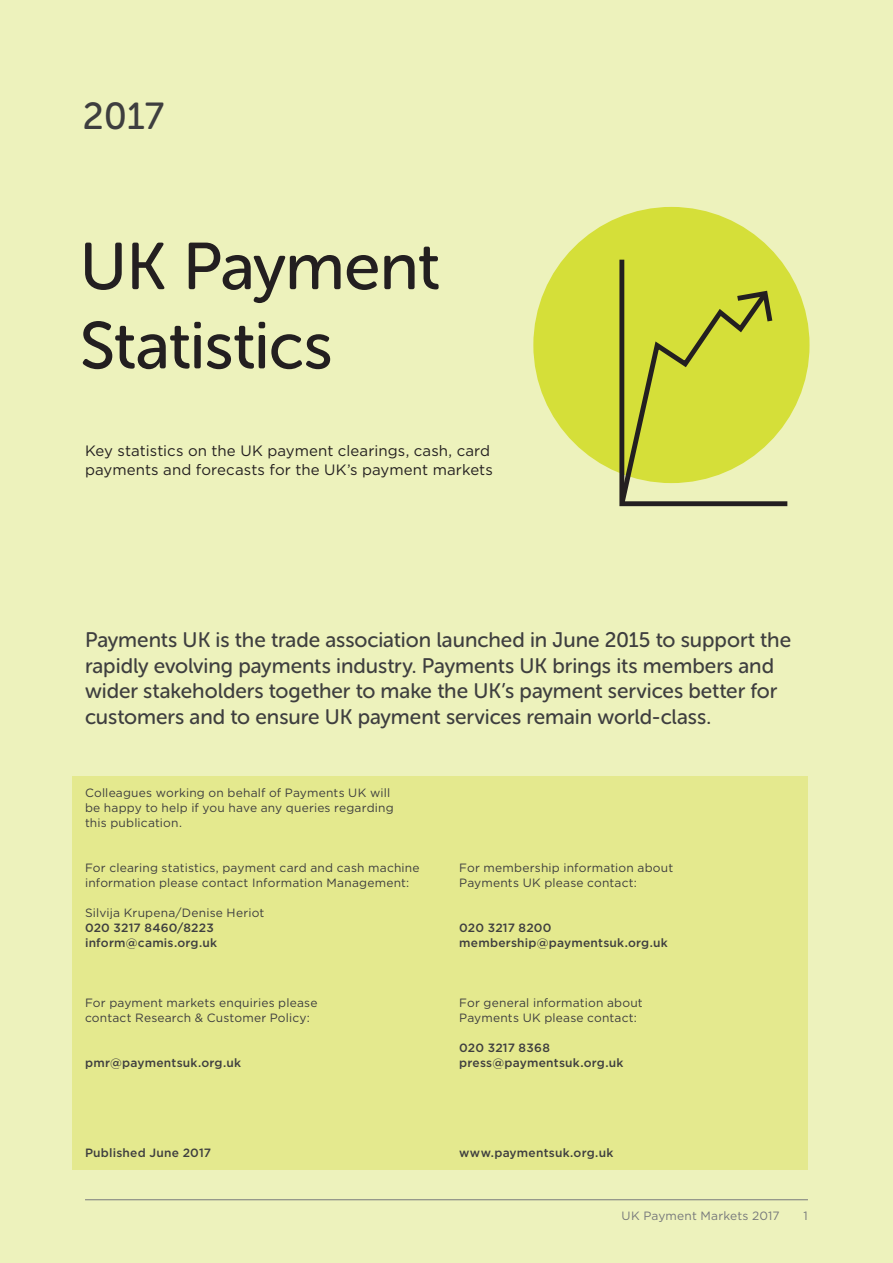
<style>
.page{position:relative;width:893px;height:1263px;background:#fff}
.page>*{position:absolute;margin:0;border:0;box-sizing:border-box;transform-origin:0 0}
.t1{font:66px/79.2px "Museo Sans Rounded 500";letter-spacing:-.015em;color:#231f20}
.t2{font:37.5px "Museo Sans Rounded 500";color:#3e3e3f}
.t3{font:21px/25.5px "Museo Sans Rounded 500";color:#3e3e3f}
.t4{font:15px/19.5px "Gotham";letter-spacing:.005em;color:#231f20}
.t5{font:12px/15px "Gotham";letter-spacing:.015em;color:#3e3e3f}
.t6{font:500 12px/15px "Gotham";letter-spacing:.02em;color:#3e3e3f}
.t7{font:12px "Gotham";letter-spacing:.01em;color:#76787b}
</style>
<div class="page">
<div style="left:1px;top:0;width:892px;height:1263px;background:#edf2bc"></div>
<div style="left:72px;top:776px;width:736px;height:393px;background:#e4e98e"></div>
<hr style="left:85px;top:1199px;width:723px;height:1px;background:#76787b">
<div style="left:533px;top:207px;width:276px;height:276px;background:#d5df39;border-radius:50%"></div>
<svg style="left:617px;top:257px;width:173px;height:250px"></svg>
<h2 class="t2" style="left:83px;top:95px;width:83px">2017</h2>
<h1 class="t1" style="left:80px;top:227px;width:362px">UK Payment<br>Statistics</h1>
<p class="t4" style="left:85px;top:440px;width:409px">Key statistics on the UK payment clearings, cash, card payments and forecasts for the UK’s payment markets</p>
<p class="t3" style="left:85px;top:627px;width:708px">Payments UK is the trade association launched in June 2015 to support the rapidly evolving payments industry. Payments UK brings its members and wider stakeholders together to make the UK’s payment services better for customers and to ensure UK payment services remain world-class.</p>
<p class="t5" style="left:85px;top:785px;width:310px">Colleagues working on behalf of Payments UK will be happy to help if you have any queries regarding this publication.</p>
<p class="t5" style="left:85px;top:860px;width:336px">For clearing statistics, payment card and cash machine information please contact Information Management:</p>
<p class="t5" style="left:85px;top:905px;width:181px">Silvija Krupena/Denise Heriot</p>
<p class="t6" style="left:85px;top:920px;width:134px">020 3217 8460/8223 inform@camis.org.uk</p>
<p class="t5" style="left:85px;top:995px;width:234px">For payment markets enquiries please contact Research &amp; Customer Policy:</p>
<p class="t6" style="left:85px;top:1055px;width:158px">pmr@paymentsuk.org.uk</p>
<p class="t6" style="left:85px;top:1145px;width:127px">Published June 2017</p>
<p class="t5" style="left:459px;top:860px;width:216px">For membership information about<br>Payments UK please contact:</p>
<p class="t6" style="left:459px;top:920px;width:210px">020 3217 8200 membership@paymentsuk.org.uk</p>
<p class="t5" style="left:459px;top:995px;width:185px">For general information about<br>Payments UK please contact:</p>
<p class="t6" style="left:459px;top:1040px;width:166px">020 3217 8368 press@paymentsuk.org.uk</p>
<p class="t6" style="left:459px;top:1145px;width:156px">www.paymentsuk.org.uk</p>
<p class="t7" style="left:622px;top:1209px;width:159px">UK Payment Markets 2017</p>
<p class="t7" style="left:804px;top:1209px;width:6px">1</p>
<p class="t7" style="left:614px;top:1209px;width:130px">UK Payment Statistic</p>
</div>
